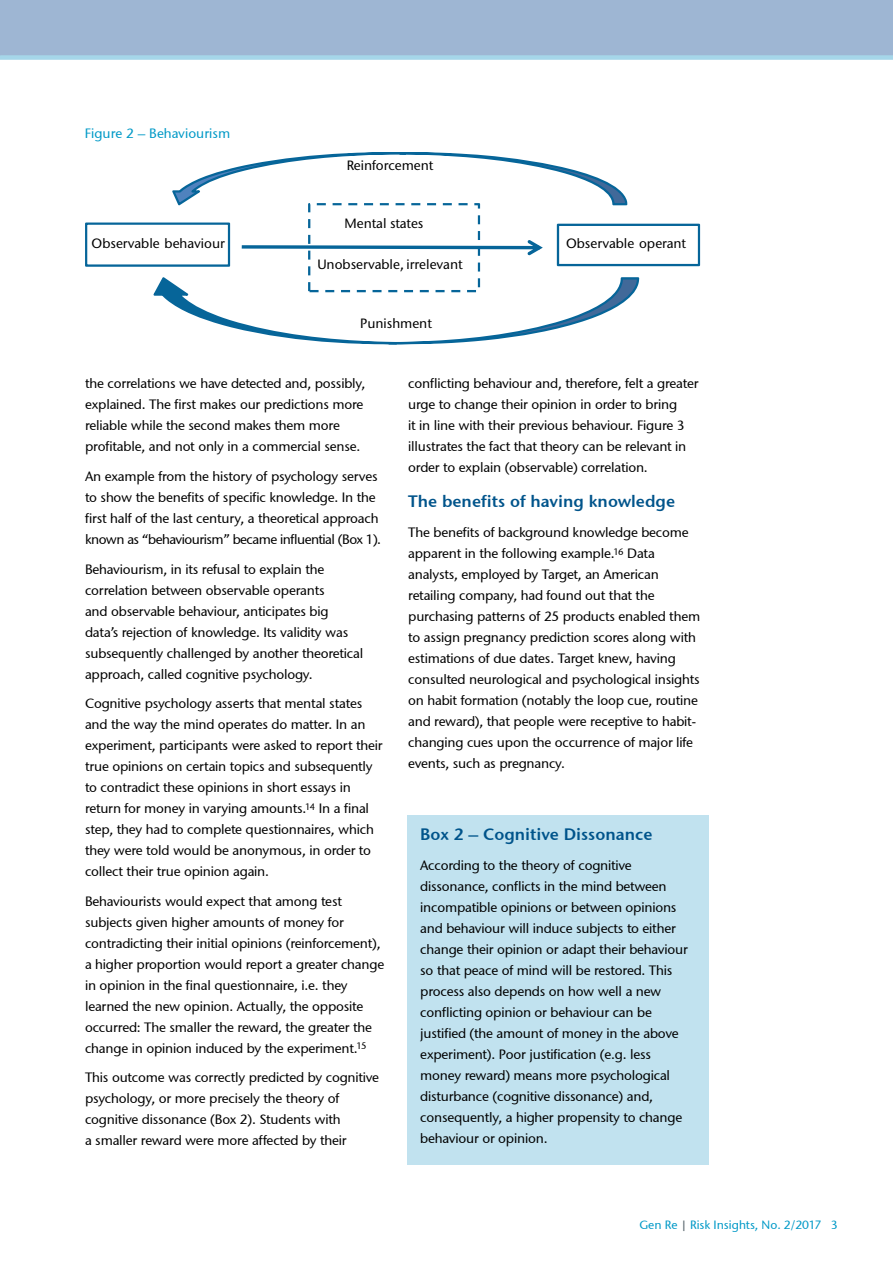
<style>
.page{position:relative;width:893px;height:1263px;background:#fff}
.page>*{position:absolute;margin:0;border:0;box-sizing:border-box;transform-origin:0 0}
.t1{font:600 16.5px "Stone Sans GC Re";color:#00548b}
.t2{font:13.5px/21px "Stone Sans GC Re";letter-spacing:-.015em;color:#000}
.t3{font:13.5px "Stone Sans GC Re";color:#0099c7}
.t4{font:12px "Stone Sans GC Re";color:#0099c7}
.s1{color:#5d6970}
</style>
<div class="page">
<div style="left:0;top:0;width:893px;height:55px;background:#9eb6d3"></div>
<div style="left:0;top:55px;width:893px;height:5px;background:#a5d6e9"></div>
<svg style="left:85px;top:152px;width:615px;height:192px"></svg>
<div style="left:407px;top:815px;width:302px;height:350px;background:#c1e2ef"></div>
<p class="t3" style="left:85px;top:125px;width:147px">Figure 2 – Behaviourism</p>
<p class="t2" style="left:347px;top:155px;width:88px">Reinforcement</p>
<p class="t2" style="left:345px;top:213px;width:80px">Mental states</p>
<p class="t2" style="left:92px;top:232px;width:135px">Observable behaviour</p>
<p class="t2" style="left:566px;top:233px;width:122px">Observable operant</p>
<p class="t2" style="left:317px;top:254px;width:147px">Unobservable, irrelevant</p>
<p class="t2" style="left:360px;top:312px;width:73px">Punishment</p>
<p class="t2" style="left:85px;top:373px;width:282px">the correlations we have detected and, possibly, explained. The first makes our predictions more reliable while the second makes them more profitable, and not only in a commercial sense.</p>
<p class="t2" style="left:85px;top:466px;width:298px">An example from the history of psychology serves to show the benefits of specific knowledge. In the first half of the last century, a theoretical approach known as “behaviourism” became influential (Box 1).</p>
<p class="t2" style="left:85px;top:558px;width:280px">Behaviourism, in its refusal to explain the correlation between observable operants<br>and observable behaviour, anticipates big data’s rejection of knowledge. Its validity was subsequently challenged by another theoretical approach, called cognitive psychology.</p>
<p class="t2" style="left:85px;top:693px;width:299px">Cognitive psychology asserts that mental states and the way the mind operates do matter. In an experiment, participants were asked to report their true opinions on certain topics and subsequently to contradict these opinions in short essays in return for money in varying amounts.<sup>14</sup> In a final step, they had to complete questionnaires, which they were told would be anonymous, in order to collect their true opinion again.</p>
<p class="t2" style="left:85px;top:890px;width:301px">Behaviourists would expect that among test subjects given higher amounts of money for contradicting their initial opinions (reinforcement), a higher proportion would report a greater change in opinion in the final questionnaire, i.e. they learned the new opinion. Actually, the opposite occurred: The smaller the reward, the greater the change in opinion induced by the experiment.<sup>15</sup></p>
<p class="t2" style="left:85px;top:1067px;width:296px">This outcome was correctly predicted by cognitive psychology, or more precisely the theory of cognitive dissonance (Box 2). Students with<br>a smaller reward were more affected by their</p>
<p class="t2" style="left:408px;top:373px;width:292px">conflicting behaviour and, therefore, felt a greater urge to change their opinion in order to bring<br>it in line with their previous behaviour. Figure 3 illustrates the fact that theory can be relevant in order to explain (observable) correlation.</p>
<p class="t1" style="left:408px;top:491px;width:268px">The benefits of having knowledge</p>
<p class="t2" style="left:408px;top:522px;width:293px">The benefits of background knowledge become apparent in the following example.<sup>16</sup> Data analysts, employed by Target, an American retailing company, had found out that the purchasing patterns of 25 products enabled them to assign pregnancy prediction scores along with estimations of due dates. Target knew, having consulted neurological and psychological insights on habit formation (notably the loop cue, routine and reward), that people were receptive to habit&shy;changing cues upon the occurrence of major life events, such as pregnancy.</p>
<p class="t1" style="left:420px;top:824px;width:234px">Box 2 – Cognitive Dissonance</p>
<p class="t2" style="left:420px;top:855px;width:269px">According to the theory of cognitive dissonance, conflicts in the mind between incompatible opinions or between opinions and behaviour will induce subjects to either change their opinion or adapt their behaviour so that peace of mind will be restored. This process also depends on how well a new conflicting opinion or behaviour can be justified (the amount of money in the above experiment). Poor justification (e.g. less money reward) means more psychological disturbance (cognitive dissonance) and, consequently, a higher propensity to change behaviour or opinion.</p>
<p class="t4" style="left:639px;top:1218px;width:200px">Gen Re <span class="s1">|</span> Risk Insights, No. 2/2017 3</p>
</div>
